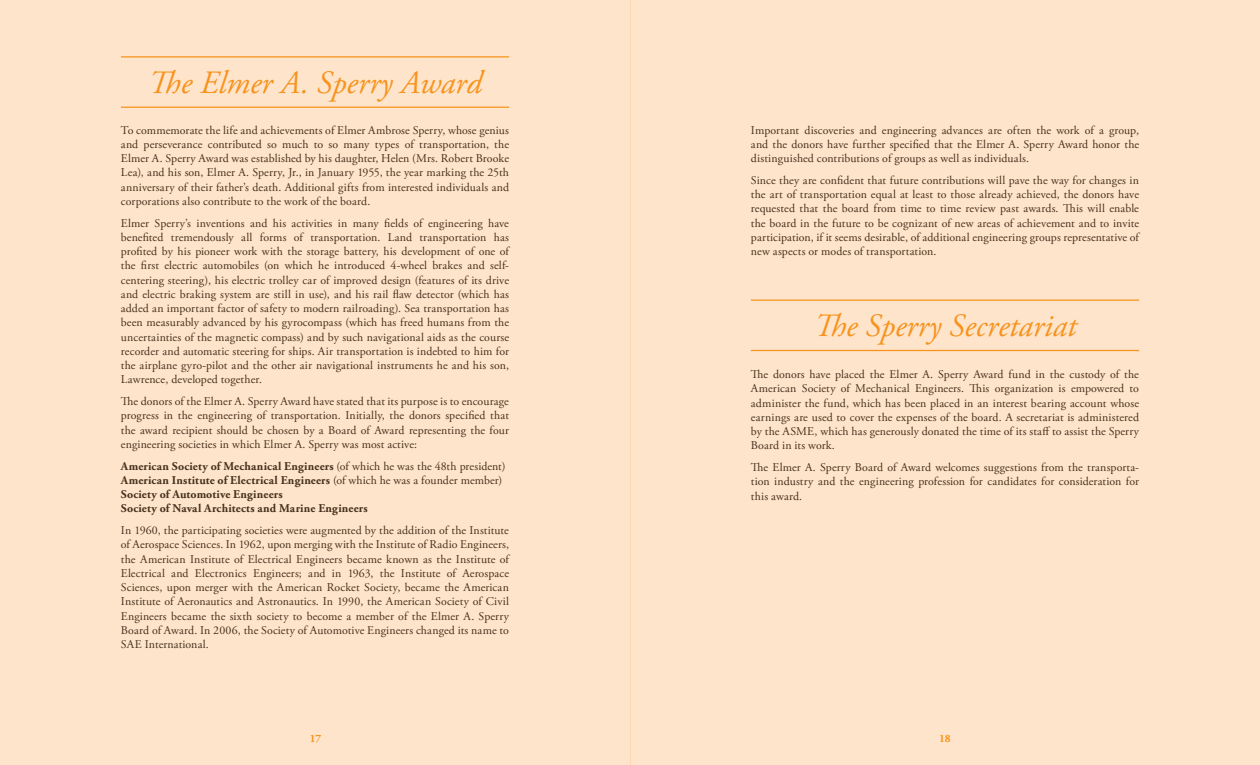
<style>
.page{position:relative;width:1260px;height:765px;background:#fff}
.page>*{position:absolute;margin:0;border:0;box-sizing:border-box;transform-origin:0 0}
.Headers{font:italic 32.5px "Adobe Garamond Pro";color:#f7931d}
.Body_Text_on_White{font:11.88px/14.2px "Adobe Garamond Pro";letter-spacing:.01em;color:#46311e;text-align:justify}
.Body_Text_on_White-2{font:700 11.88px/14.2px "Adobe Garamond Pro";letter-spacing:.015em;color:#46311e}
.t1{font:700 11.25px "Adobe Garamond Pro";color:#f7931d}
.s1{font-weight:400}
</style>
<div class="page">
<hr style="left:121px;top:56px;width:388px;height:2px;background:#f7931d">
<hr style="left:121px;top:107px;width:388px;height:1px;background:#f7931d">
<hr style="left:751px;top:300px;width:388px;height:1px;background:#f7931d">
<hr style="left:751px;top:350px;width:388px;height:1px;background:#f7931d">
<p class="Headers" style="left:148px;top:63px;width:335px">The Elmer A. Sperry Award</p>
<p class="Body_Text_on_White" style="left:121px;top:123px;width:390px">To commemorate the life and achievements of Elmer Ambrose Sperry, whose genius and perseverance contributed so much to so many types of transportation, the Elmer A. Sperry Award was established by his daughter, Helen (Mrs. Robert Brooke Lea), and his son, Elmer A. Sperry, Jr., in January 1955, the year marking the 25th anniversary of their father’s death. Additional gifts from interested individuals and corporations also contribute to the work of the board.</p>
<p class="Body_Text_on_White" style="left:121px;top:216px;width:390px">Elmer Sperry’s inventions and his activities in many fields of engineering have benefited tremendously all forms of transportation. Land transportation has profited by his pioneer work with the storage battery, his development of one of the first electric automobiles (on which he introduced 4-wheel brakes and self&shy;centering steering), his electric trolley car of improved design (features of its drive and electric braking system are still in use), and his rail flaw detector (which has added an important factor of safety to modern railroading). Sea transportation has been measurably advanced by his gyrocompass (which has freed humans from the uncertainties of the magnetic compass) and by such navigational aids as the course recorder and automatic steering for ships. Air transportation is indebted to him for the airplane gyro-pilot and the other air navigational instruments he and his son, Lawrence, developed together.</p>
<p class="Body_Text_on_White" style="left:121px;top:395px;width:390px">The donors of the Elmer A. Sperry Award have stated that its purpose is to encourage progress in the engineering of transportation. Initially, the donors specified that the award recipient should be chosen by a Board of Award representing the four engineering societies in which Elmer A. Sperry was most active:</p>
<p class="Body_Text_on_White-2" style="left:121px;top:459px;width:386px">American Society of Mechanical Engineers <span class="s1">(of which he was the 48th president)<br></span>American Institute of Electrical Engineers <span class="s1">(of which he was a founder member)<br></span>Society of Automotive Engineers<br>Society of Naval Architects and Marine Engineers</p>
<p class="Body_Text_on_White" style="left:121px;top:524px;width:390px">In 1960, the participating societies were augmented by the addition of the Institute of Aerospace Sciences. In 1962, upon merging with the Institute of Radio Engineers, the American Institute of Electrical Engineers became known as the Institute of Electrical and Electronics Engineers; and in 1963, the Institute of Aerospace Sciences, upon merger with the American Rocket Society, became the American Institute of Aeronautics and Astronautics. In 1990, the American Society of Civil Engineers became the sixth society to become a member of the Elmer A. Sperry Board of Award. In 2006, the Society of Automotive Engineers changed its name to SAE International.</p>
<p class="Body_Text_on_White" style="left:751px;top:123px;width:390px">Important discoveries and engineering advances are often the work of a group, and the donors have further specified that the Elmer A. Sperry Award honor the distinguished contributions of groups as well as individuals.</p>
<p class="Body_Text_on_White" style="left:751px;top:173px;width:390px">Since they are confident that future contributions will pave the way for changes in the art of transportation equal at least to those already achieved, the donors have requested that the board from time to time review past awards. This will enable the board in the future to be cognizant of new areas of achievement and to invite participation, if it seems desirable, of additional engineering groups representative of new aspects or modes of transportation.</p>
<p class="Headers" style="left:814px;top:306px;width:264px">The Sperry Secretariat</p>
<p class="Body_Text_on_White" style="left:751px;top:368px;width:390px">The donors have placed the Elmer A. Sperry Award fund in the custody of the American Society of Mechanical Engineers. This organization is empowered to administer the fund, which has been placed in an interest bearing account whose earnings are used to cover the expenses of the board. A secretariat is administered by the ASME, which has generously donated the time of its staff to assist the Sperry Board in its work.</p>
<p class="Body_Text_on_White" style="left:751px;top:461px;width:390px">The Elmer A. Sperry Board of Award welcomes suggestions from the transporta&shy;tion industry and the engineering profession for candidates for consideration for this award.</p>
<p class="t1" style="left:310px;top:732px;width:13px">17</p>
<p class="t1" style="left:939px;top:732px;width:13px">18</p>
</div>
